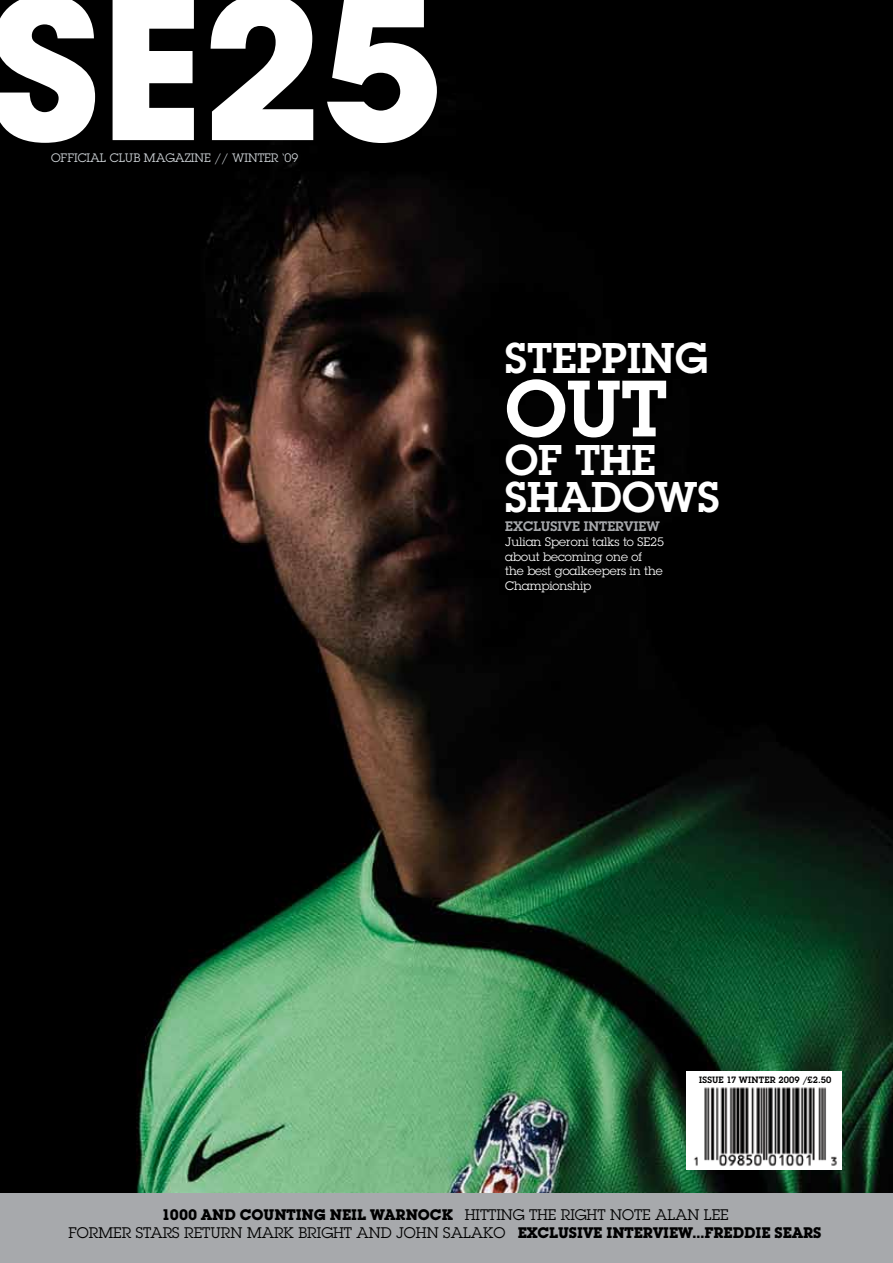
<style>
.page{position:relative;width:893px;height:1263px;background:#fff}
.page>*{position:absolute;margin:0;border:0;box-sizing:border-box;transform-origin:0 0}
.t1{font:600 78px "Lubalin Graph Std";color:#fff}
.t2{font:600 42px/37.3px "Lubalin Graph Std";color:#fff}
.t3{font:15px/18px "Lubalin Graph Std";color:#000;text-align:center}
.t4{font:600 13.5px "Lubalin Graph Std";color:#a7a9ac}
.t5{font:12px/14.4px "Lubalin Graph Std";color:#fff}
.t6{font:12px "Lubalin Graph Std";color:#cfd4d8}
.t7{font:600 9px "Lubalin Graph Std";letter-spacing:.02em;color:#000}
.s1{font-weight:700}
</style>
<div class="page">
<div style="left:0;top:1056px;width:893px;height:207px;background:#a7a9ac"></div>
<img style="left:0;top:0;width:893px;height:1193px">
<svg style="left:0;top:0;width:437px;height:143px"></svg>
<img style="left:687px;top:1072px;width:155px;height:97px">
<p class="t6" style="left:51px;top:150px;width:249px">OFFICIAL CLUB MAGAZINE // WINTER ‘09</p>
<h2 class="t2" style="left:505px;top:339px;width:204px">STEPPING</h2>
<h1 class="t1" style="left:505px;top:357px;width:164px">OUT</h1>
<h2 class="t2" style="left:505px;top:440px;width:216px">OF THE<br>SHADOWS</h2>
<p class="t5" style="left:505px;top:535px;width:160px">Julian Speroni talks to SE25 about becoming one of<br>the best goalkeepers in the<br>Championship</p>
<p class="t4" style="left:505px;top:517px;width:156px">EXCLUSIVE INTERVIEW</p>
<p class="t7" style="left:699px;top:1073px;width:134px">ISSUE 17 WINTER 2009 /£2.50</p>
<p class="t3" style="left:69px;top:1205px;width:754px"><span class="s1">1000 AND COUNTING NEIL WARNOCK</span> HITTING THE RIGHT NOTE ALAN LEE<br>FORMER STARS RETURN MARK BRIGHT AND JOHN SALAKO <span class="s1">EXCLUSIVE INTERVIEW...FREDDIE SEARS</span></p>
</div>
